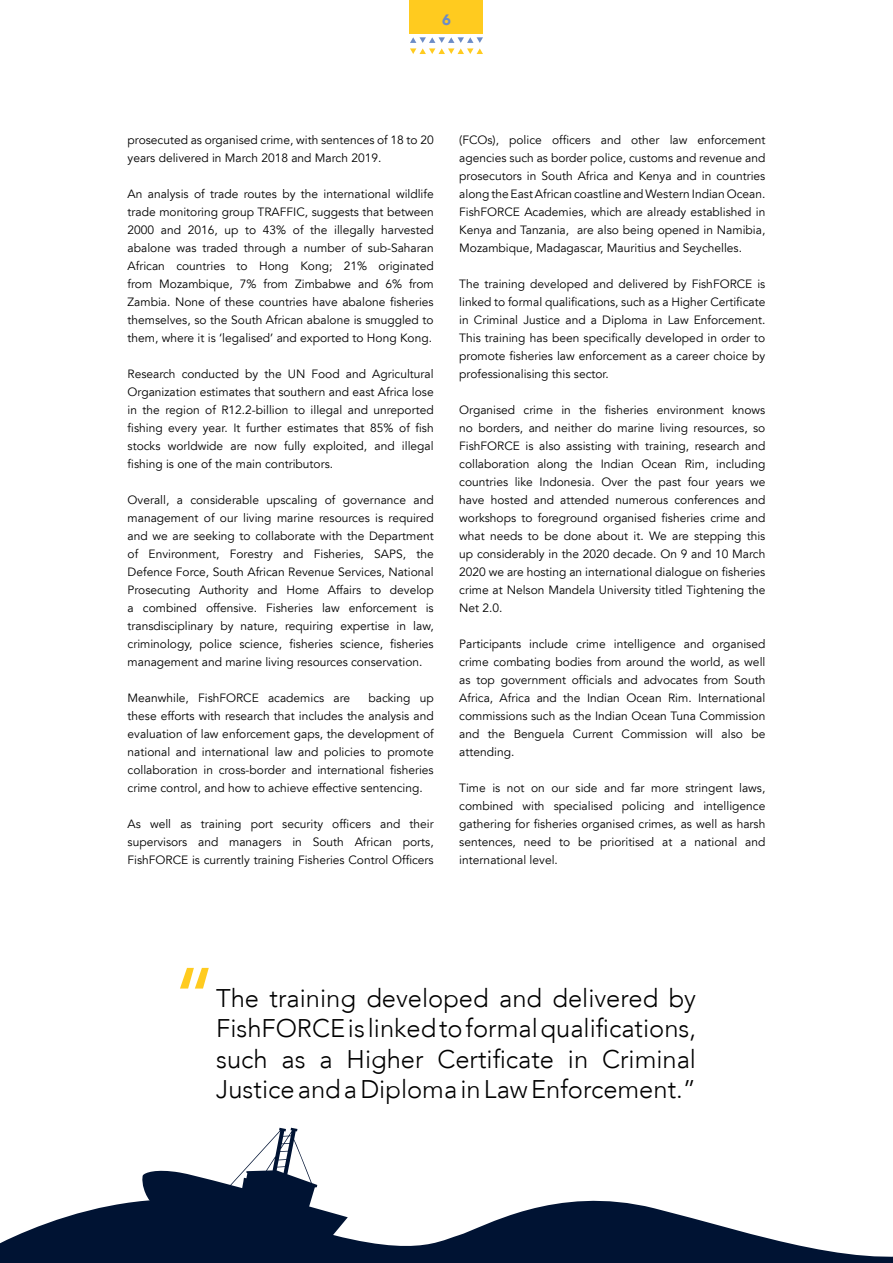
<style>
.page{position:relative;width:893px;height:1263px;background:#fff}
.page>*{position:absolute;margin:0;border:0;box-sizing:border-box;transform-origin:0 0}
.t1{font:500 84px "Avenir LT";color:#ffcb1f}
.t2{font:300 25.5px/30.6px "Avenir LT";color:#000;text-align:justify}
.t3{font:900 15px "Avenir LT";color:#6c8cc7}
.t4{font:12px/18px "Avenir LT";color:#000;text-align:justify}
</style>
<div class="page">
<svg style="left:249px;top:1128px;width:56px;height:36px"></svg>
<svg style="left:0;top:1164px;width:893px;height:99px"></svg>
<div style="left:410px;top:0;width:73px;height:34px;background:#ffcb1f"></div>
<svg style="left:410px;top:37px;width:73px;height:17px"></svg>
<p class="t3" style="left:442px;top:10px;width:10px">6</p>
<p class="t4" style="left:128px;top:131px;width:308px">prosecuted as organised crime, with sentences of 18 to 20 years delivered in March 2018 and March 2019.</p>
<p class="t4" style="left:128px;top:185px;width:308px">An analysis of trade routes by the international wildlife trade monitoring group TRAFFIC, suggests that between 2000 and 2016, up to 43% of the illegally harvested abalone was traded through a number of sub-Saharan African countries to Hong Kong; 21% originated from Mozambique, 7% from Zimbabwe and 6% from Zambia. None of these countries have abalone fisheries themselves, so the South African abalone is smuggled to them, where it is ‘legalised’ and exported to Hong Kong.</p>
<p class="t4" style="left:128px;top:365px;width:308px">Research conducted by the UN Food and Agricultural Organization estimates that southern and east Africa lose in the region of R12.2-billion to illegal and unreported fishing every year. It further estimates that 85% of fish stocks worldwide are now fully exploited, and illegal fishing is one of the main contributors.</p>
<p class="t4" style="left:128px;top:491px;width:308px">Overall, a considerable upscaling of governance and management of our living marine resources is required and we are seeking to collaborate with the Department of Environment, Forestry and Fisheries, SAPS, the Defence Force, South African Revenue Services, National Prosecuting Authority and Home Affairs to develop a combined offensive. Fisheries law enforcement is transdisciplinary by nature, requiring expertise in law, criminology, police science, fisheries science, fisheries management and marine living resources conservation.</p>
<p class="t4" style="left:128px;top:689px;width:224px">Meanwhile, FishFORCE academics are</p>
<p class="t4" style="left:128px;top:689px;width:308px;text-indent:241px">backing up these efforts with research that includes the analysis and evaluation of law enforcement gaps, the development of national and international law and policies to promote collaboration in cross-border and international fisheries crime control, and how to achieve effective sentencing.</p>
<p class="t4" style="left:128px;top:815px;width:308px">As well as training port security officers and their supervisors and managers in South African ports, FishFORCE is currently training Fisheries Control Officers</p>
<p class="t4" style="left:459px;top:131px;width:308px">(FCOs), police officers and other law enforcement agencies such as border police, customs and revenue and prosecutors in South Africa and Kenya and in countries along the East African coastline and Western Indian Ocean.<br>FishFORCE Academies, which are already established in Kenya and Tanzania, are also being opened in Namibia, Mozambique, Madagascar, Mauritius and Seychelles.</p>
<p class="t4" style="left:459px;top:275px;width:308px">The training developed and delivered by FishFORCE is linked to formal qualifications, such as a Higher Certificate in Criminal Justice and a Diploma in Law Enforcement.<br>This training has been specifically developed in order to promote fisheries law enforcement as a career choice by professionalising this sector.</p>
<p class="t4" style="left:459px;top:401px;width:308px">Organised crime in the fisheries environment knows no borders, and neither do marine living resources, so FishFORCE is also assisting with training, research and collaboration along the Indian Ocean Rim, including countries like Indonesia. Over the past four years we have hosted and attended numerous conferences and workshops to foreground organised fisheries crime and what needs to be done about it. We are stepping this up considerably in the 2020 decade. On 9 and 10 March 2020 we are hosting an international dialogue on fisheries crime at Nelson Mandela University titled Tightening the Net 2.0.</p>
<p class="t4" style="left:459px;top:635px;width:308px">Participants include crime intelligence and organised crime combating bodies from around the world, as well as top government officials and advocates from South Africa, Africa and the Indian Ocean Rim. International commissions such as the Indian Ocean Tuna Commission and the Benguela Current Commission will also be attending.</p>
<p class="t4" style="left:459px;top:779px;width:308px">Time is not on our side and far more stringent laws, combined with specialised policing and intelligence gathering for fisheries organised crimes, as well as harsh sentences, need to be prioritised at a national and international level.</p>
<h1 class="t1" style="left:173px;top:950px;width:45px">“</h1>
<h2 class="t2" style="left:216px;top:982px;width:481px">The training developed and delivered by FishFORCE is linked to formal qualifications, such as a Higher Certificate in Criminal Justice and a Diploma in Law Enforcement.”</h2>
</div>
